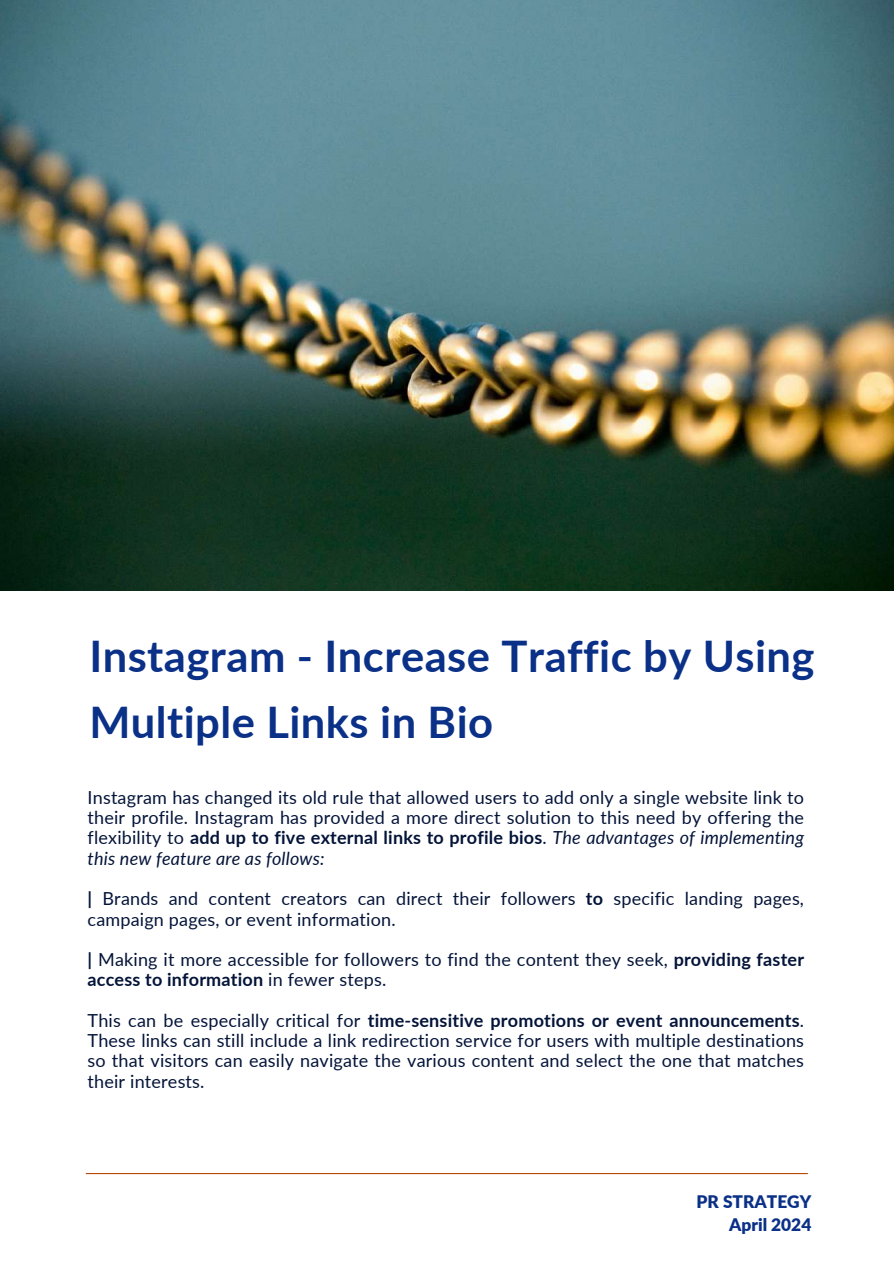
<style>
.page{position:relative;width:894px;height:1264px;background:#fff}
.page>*{position:absolute;margin:0;border:0;box-sizing:border-box;transform-origin:0 0}
.t1{font:700 43.5px/66.3px "Lato";letter-spacing:.01em;color:#0a3087}
.t2{font:18px/20.2px "Lato";letter-spacing:.01em;color:#041439;text-align:justify}
.t3{font:900 17.25px/23.7px "Lato";color:#0a3087;text-align:right}
.s1{font-weight:700}
.s2{font-style:italic}
</style>
<div class="page">
<hr style="left:86px;top:1172px;width:721px;height:2px;background:#b84a03">
<img style="left:0;top:0;width:893px;height:591px">
<h1 class="t1" style="left:89px;top:621px;width:726px">Instagram - Increase Traffic by Using<br>Multiple Links in Bio</h1>
<p class="t2" style="left:88px;top:786px;width:717px">Instagram has changed its old rule that allowed users to add only a single website link to their profile. Instagram has provided a more direct solution to this need by offering the flexibility to <span class="s1">add up to five external links to profile bios</span>. <span class="s2">The advantages of implementing this new feature are as follows:</span></p>
<p class="t2" style="left:88px;top:888px;width:717px"><span class="s1">|</span> Brands and content creators can direct their followers <span class="s1">to</span> specific landing pages, campaign pages, or event information.</p>
<p class="t2" style="left:88px;top:948px;width:717px"><span class="s1">|</span> Making it more accessible for followers to find the content they seek, <span class="s1">providing faster access to information</span> in fewer steps.</p>
<p class="t2" style="left:88px;top:1009px;width:717px">This can be especially critical for <span class="s1">time-sensitive promotions or event announcements</span>.<br>These links can still include a link redirection service for users with multiple destinations so that visitors can easily navigate the various content and select the one that matches their interests.</p>
<p class="t3" style="left:696px;top:1189px;width:116px">PR STRATEGY<br>April 2024</p>
</div>
